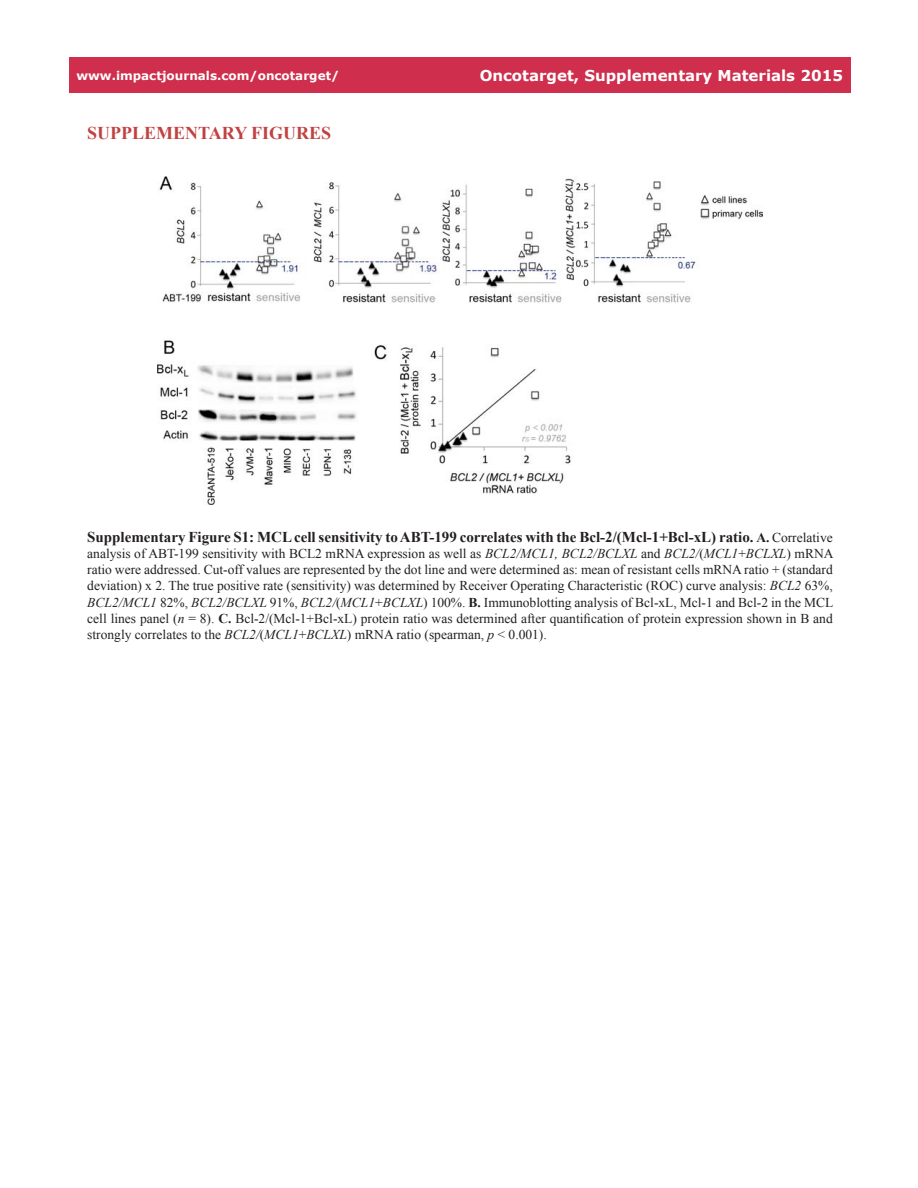
<style>
.page{position:relative;width:918px;height:1188px;background:#fff}
.page>*{position:absolute;margin:0;border:0;box-sizing:border-box;transform-origin:0 0}
.Heading{font:700 18px "Times New Roman";color:#c24141}
.FigureText{font:700 15px "Times New Roman";color:#231f20}
.t1{font:700 15px "Verdana";color:#fff}
.FigureText-2{font:13.5px/16.2px "Times New Roman";color:#231f20;text-align:justify}
.t2{font:700 12px "Verdana";color:#fff}
.s1{font-size:13.5px}
.s2{font-weight:400;font-size:13.5px}
.s3{font-style:italic}
.s4{font-weight:700}
</style>
<div class="page">
<div style="left:69px;top:57px;width:781px;height:36px;background:#cf2e4c"></div>
<img style="left:158px;top:177px;width:604px;height:327px">
<p class="t2" style="left:76px;top:67px;width:264px">www.impactjournals.com/oncotarget/</p>
<p class="t1" style="left:480px;top:65px;width:365px">Oncotarget, Supplementary Materials 2015</p>
<p class="Heading" style="left:87px;top:120px;width:245px">SUPPLEMENTARY FIGURES</p>
<p class="FigureText" style="left:87px;top:526px;width:747px">Supplementary Figure S1: MCL cell sensitivity to ABT-199 correlates with the Bcl-2/(Mcl-1+Bcl-xL) ratio. <span class="s1">A.</span> <span class="s2">Correlative</span></p>
<p class="FigureText-2" style="left:87px;top:545px;width:748px">analysis of ABT-199 sensitivity with BCL2 mRNA expression as well as <span class="s3">BCL2/MCL1, BCL2/BCLXL</span> and <span class="s3">BCL2/</span>(<span class="s3">MCL1</span>+<span class="s3">BCLXL</span>) mRNA ratio were addressed. Cut-off values are represented by the dot line and were determined as: mean of resistant cells mRNA ratio + (standard deviation) x 2. The true positive rate (sensitivity) was determined by Receiver Operating Characteristic (ROC) curve analysis: <span class="s3">BCL2</span> 63%, <span class="s3">BCL2/MCL1</span> 82%, <span class="s3">BCL2/BCLXL</span> 91%, <span class="s3">BCL2/</span>(<span class="s3">MCL1</span>+<span class="s3">BCLXL</span>) 100%. <span class="s4">B.</span> Immunoblotting analysis of Bcl-xL, Mcl-1 and Bcl-2 in the MCL cell lines panel (<span class="s3">n</span> = 8). <span class="s4">C.</span> Bcl-2/(Mcl-1+Bcl-xL) protein ratio was determined after quantification of protein expression shown in B and strongly correlates to the <span class="s3">BCL2/</span>(<span class="s3">MCL1</span>+<span class="s3">BCLXL</span>) mRNA ratio (spearman, <span class="s3">p</span> &lt; 0.001).</p>
</div>
